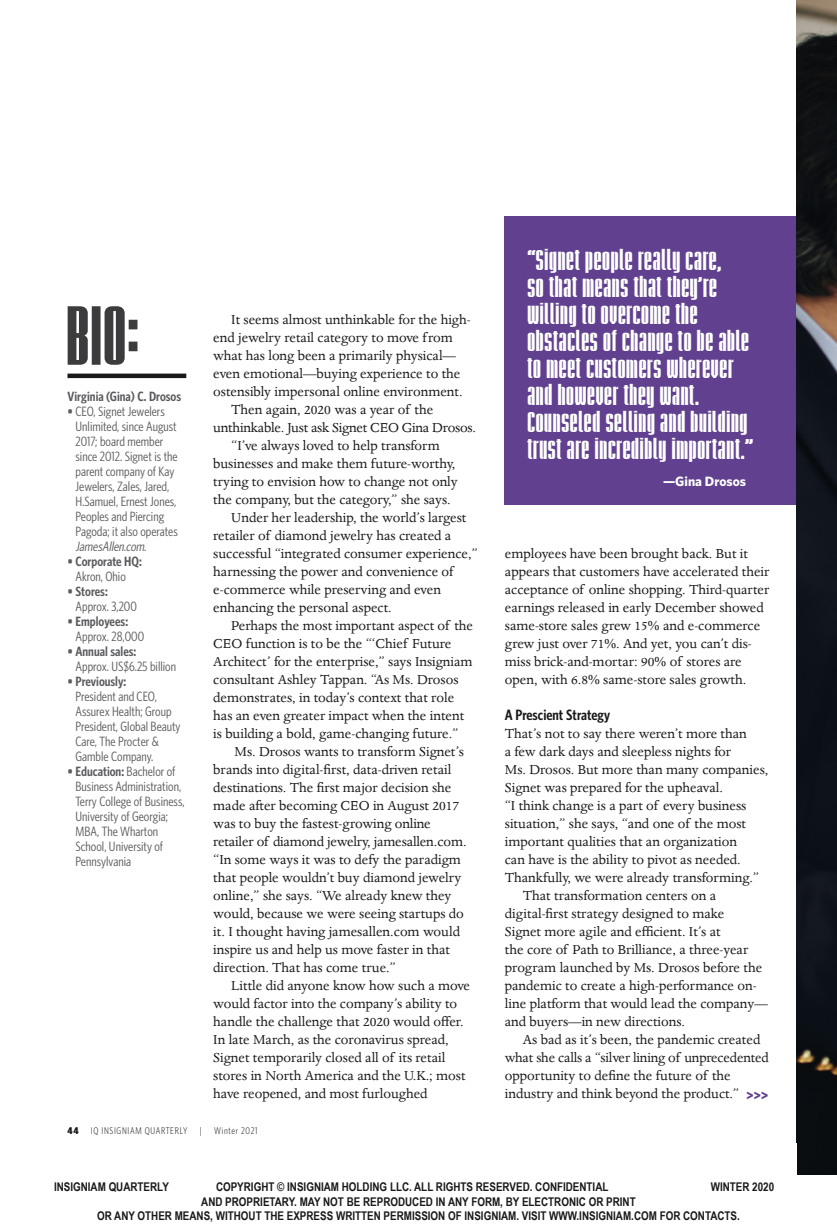
<style>
.page{position:relative;width:837px;height:1229px;background:#fff}
.page>*{position:absolute;margin:0;border:0;box-sizing:border-box;transform-origin:0 0}
.Body_Copy_Justified{font:900 condensed 24px/27px "Briem Akademi Std";letter-spacing:.03em;color:#fff;scale:1.06 1}
.Body_Copy_Justified-2{font:15px/18px "Dante MT Pro";color:#1a1818}
.Body_Copy_Justified-3{font:600 condensed 15px "Whitney HTF";color:#1a1818}
.Body_Copy_Justified-4{font:condensed 13.5px/15px "Whitney HTF";color:#5a5b5e}
.Body_Copy_Justified-5{font:600 condensed 13.5px/15px "Whitney HTF";color:#5a5b5e;text-align:center}
.Body_Copy_Justified-6{font:700 13.5px "Whitney HTF";color:#fff}
.t1{font:700 12px "Arial Narrow";color:#1a1818}
.t2{font:300 condensed 9.75px "Whitney HTF";letter-spacing:.07em;color:#1a1818}
.t3{font:900 condensed 9.75px "Whitney HTF";color:#1a1818}
.s1{font-weight:600}
.s2{font-style:italic}
.s3{font-weight:400}
</style>
<div class="page">
<div style="left:505px;top:216px;width:292px;height:288px;background:#61418f"></div>
<div style="left:68px;top:373px;width:118px;height:5px;background:#1a1818"></div>
<img style="left:796px;top:0;width:41px;height:1174px">
<svg style="left:68px;top:306px;width:69px;height:59px"></svg>
<p class="Body_Copy_Justified-5" style="left:68px;top:388px;width:115px">Virginia (Gina) C. Drosos</p>
<p class="Body_Copy_Justified-4" style="left:76px;top:403px;width:104px;text-indent:-8px"><span class="s1">•</span> CEO, Signet Jewelers<br>Unlimited, since August<br>2017; board member since 2012. Signet is the parent company of Kay<br>Jewelers, Zales, Jared,<br>H.Samuel, Ernest Jones,<br>Peoples and Piercing<br>Pagoda; it also operates<br><span class="s2">JamesAllen.com</span>.</p>
<p class="Body_Copy_Justified-5" style="left:68px;top:553px;width:76px">• Corporate HQ:<br><span class="s3">Akron, Ohio</span></p>
<p class="Body_Copy_Justified-4" style="left:76px;top:583px;width:63px;text-indent:-8px"><span class="s1">• Stores:<br></span>Approx. 3,200</p>
<p class="Body_Copy_Justified-4" style="left:76px;top:613px;width:70px;text-indent:-8px"><span class="s1">• Employees:<br></span>Approx. 28,000</p>
<p class="Body_Copy_Justified-4" style="left:76px;top:643px;width:102px;text-indent:-8px"><span class="s1">• Annual sales:<br></span>Approx. US$6.25 billion</p>
<p class="Body_Copy_Justified-4" style="left:76px;top:673px;width:107px;text-indent:-8px"><span class="s1">• Previously:<br></span>President and CEO,<br>Assurex Health; Group<br>President, Global Beauty<br>Care, The Procter &amp;<br>Gamble Company.</p>
<p class="Body_Copy_Justified-4" style="left:76px;top:763px;width:111px;text-indent:-8px"><span class="s1">• Education:</span> Bachelor of<br>Business Administration,<br>Terry College of Business,<br>University of Georgia;<br>MBA, The Wharton<br>School, University of<br>Pennsylvania</p>
<p class="Body_Copy_Justified-2" style="left:213px;top:311px;width:259px;text-indent:18px">It seems almost unthinkable for the high&shy;end jewelry retail category to move from what has long been a primarily physical— even emotional—buying experience to the ostensibly impersonal online environment.</p>
<p class="Body_Copy_Justified-2" style="left:213px;top:401px;width:264px;text-indent:18px">Then again, 2020 was a year of the unthinkable. Just ask Signet CEO Gina Drosos.</p>
<p class="Body_Copy_Justified-2" style="left:213px;top:437px;width:246px;text-align:center">“I’ve always loved to help transform businesses and make them future-worthy, trying to envision how to change not only the company, but the category,” she says.</p>
<p class="Body_Copy_Justified-2" style="left:213px;top:509px;width:266px;text-indent:18px">Under her leadership, the world’s largest retailer of diamond jewelry has created a successful “integrated consumer experience,” harnessing the power and convenience of e-commerce while preserving and even enhancing the personal aspect.</p>
<p class="Body_Copy_Justified-2" style="left:213px;top:617px;width:261px;text-indent:18px">Perhaps the most important aspect of the CEO function is to be the “‘Chief Future Architect’ for the enterprise,” says Insigniam consultant Ashley Tappan. “As Ms. Drosos demonstrates, in today’s context that role has an even greater impact when the intent is building a bold, game-changing future.”</p>
<p class="Body_Copy_Justified-2" style="left:213px;top:743px;width:255px;text-indent:21px">Ms. Drosos wants to transform Signet’s brands into digital-first, data-driven retail destinations. The first major decision she made after becoming CEO in August 2017 was to buy the fastest-growing online retailer of diamond jewelry, jamesallen.com. “In some ways it was to defy the paradigm that people wouldn’t buy diamond jewelry online,” she says. “We already knew they would, because we were seeing startups do it. I thought having jamesallen.com would inspire us and help us move faster in that direction. That has come true.”</p>
<p class="Body_Copy_Justified-2" style="left:213px;top:977px;width:258px;text-indent:18px">Little did anyone know how such a move would factor into the company’s ability to handle the challenge that 2020 would offer.<br>In late March, as the coronavirus spread, Signet temporarily closed all of its retail stores in North America and the U.K.; most have reopened, and most furloughed</p>
<p class="t3" style="left:68px;top:1125px;width:13px">44</p>
<p class="t2" style="left:91px;top:1125px;width:98px">IQ INSIGNIAM QUARTERLY</p>
<p class="t2" style="left:200px;top:1125px;width:3px">|</p>
<p class="t2" style="left:214px;top:1125px;width:45px">Winter 2021</p>
<p class="Body_Copy_Justified" style="left:527px;top:246px;width:215px">“Signet people really care,<br>so that means that they’re willing to overcome the obstacles of change to be able to meet customers wherever and however they want.<br>Counseled selling and building trust are incredibly important.”</p>
<p class="Body_Copy_Justified-6" style="left:663px;top:473px;width:85px">—Gina Drosos</p>
<p class="Body_Copy_Justified-2" style="left:505px;top:545px;width:266px">employees have been brought back. But it appears that customers have accelerated their acceptance of online shopping. Third-quarter earnings released in early December showed same-store sales grew 15% and e-commerce grew just over 71%. And yet, you can’t dis&shy;miss brick-and-mortar: 90% of stores are open, with 6.8% same-store sales growth.</p>
<p class="Body_Copy_Justified-3" style="left:505px;top:706px;width:107px">A Prescient Strategy</p>
<p class="Body_Copy_Justified-2" style="left:505px;top:725px;width:265px">That’s not to say there weren’t more than<br>a few dark days and sleepless nights for<br>Ms. Drosos. But more than many companies, Signet was prepared for the upheaval.<br>“I think change is a part of every business situation,” she says, “and one of the most important qualities that an organization<br>can have is the ability to pivot as needed.<br>Thankfully, we were already transforming.”</p>
<p class="Body_Copy_Justified-2" style="left:505px;top:887px;width:264px;text-indent:18px">That transformation centers on a digital-first strategy designed to make<br>Signet more agile and efficient. It’s at<br>the core of Path to Brilliance, a three-year program launched by Ms. Drosos before the pandemic to create a high-performance on&shy;line platform that would lead the company— and buyers—in new directions.</p>
<p class="Body_Copy_Justified-2" style="left:505px;top:1031px;width:265px;text-indent:18px">As bad as it’s been, the pandemic created what she calls a “silver lining of unprecedented opportunity to define the future of the industry and think beyond the product.” <sub>&gt;&gt;&gt;</sub></p>
<p class="t1" style="left:54px;top:1177px;width:116px">INSIGNIAM QUARTERLY</p>
<p class="t1" style="left:216px;top:1177px;width:394px">COPYRIGHT © INSIGNIAM HOLDING LLC. ALL RIGHTS RESERVED. CONFIDENTIAL</p>
<p class="t1" style="left:711px;top:1177px;width:65px">WINTER 2020</p>
<p class="t1" style="left:201px;top:1192px;width:436px">AND PROPRIETARY. MAY NOT BE REPRODUCED IN ANY FORM, BY ELECTRONIC OR PRINT</p>
<p class="t1" style="left:97px;top:1206px;width:644px">OR ANY OTHER MEANS, WITHOUT THE EXPRESS WRITTEN PERMISSION OF INSIGNIAM. VISIT WWW.INSIGNIAM.COM FOR CONTACTS.</p>
</div>
